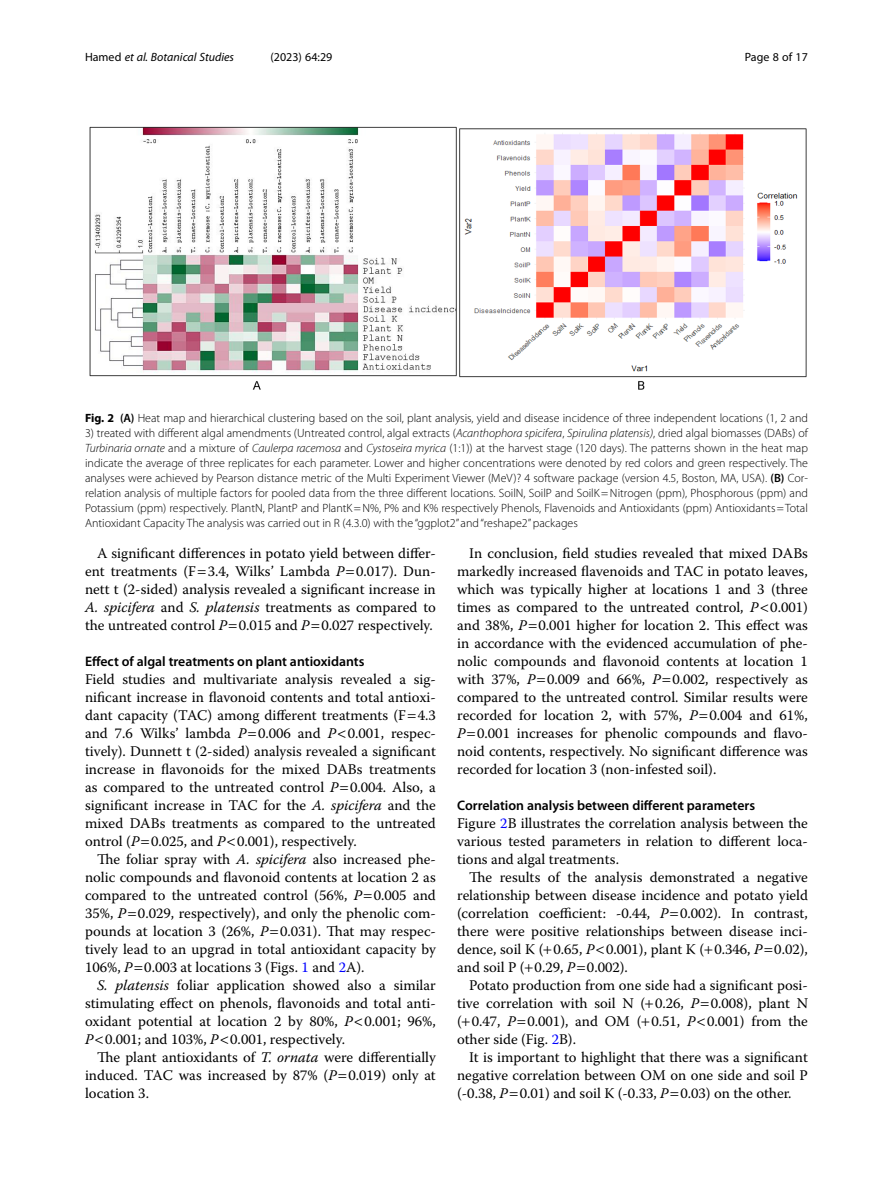
<style>
.page{position:relative;width:893px;height:1191px;background:#fff}
.page>*{position:absolute;margin:0;border:0;box-sizing:border-box;transform-origin:0 0}
.Body_Text_Indent{font:14.7px/18px "Warnock Pro";color:#000;text-align:justify}
.Body_Text{font:14.7px/18px "Warnock Pro";color:#000;text-align:justify}
.Head_2{font:600 13.8px "Myriad Pro";color:#000}
.Figure_Caption{font:300 12px/15px "Myriad Pro";color:#000;text-align:justify}
.t1{font:italic 12px "Myriad Pro";color:#000}
.t2{font:12px "Myriad Pro";color:#000}
.s1{font-style:normal}
.s2{font-weight:700}
.s3{font-weight:600}
.s4{font-style:italic}
.s5{color:#00f}
</style>
<div class="page">
<img style="left:89px;top:126px;width:718px;height:264px">
<p class="t1" style="left:85px;top:50px;width:151px"><span class="s1">Hamed</span> et al. Botanical Studies</p>
<p class="t2" style="left:270px;top:50px;width:63px">(2023) 64:29</p>
<p class="t2" style="left:745px;top:50px;width:65px">Page 8 of 17</p>
<p class="Figure_Caption" style="left:85px;top:411px;width:724px"><span class="s2">Fig. 2</span> <span class="s3">(A)</span> Heat map and hierarchical clustering based on the soil, plant analysis, yield and disease incidence of three independent locations (1, 2 and</p>
<p class="Figure_Caption" style="left:85px;top:426px;width:724px">3) treated with different algal amendments (Untreated control, algal extracts (<span class="s4">Acanthophora spicifera</span>, <span class="s4">Spirulina platensis)</span>, dried algal biomasses (DABs) of <span class="s4">Turbinaria ornate</span> and a mixture of <span class="s4">Caulerpa racemosa</span> and <span class="s4">Cystoseira myrica</span> (1:1)) at the harvest stage (120 days). The patterns shown in the heat map indicate the average of three replicates for each parameter. Lower and higher concentrations were denoted by red colors and green respectively. The analyses were achieved by Pearson distance metric of the Multi Experiment Viewer (MeV)? 4 software package (version 4.5, Boston, MA, USA). <span class="s3">(B)</span> Cor&shy;relation analysis of multiple factors for pooled data from the three different locations. SoilN, SoilP and SoilK=Nitrogen (ppm), Phosphorous (ppm) and Potassium (ppm) respectively. PlantN, PlantP and PlantK=N%, P% and K% respectively Phenols, Flavenoids and Antioxidants (ppm) Antioxidants=Total Antioxidant Capacity The analysis was carried out in R (4.3.0) with the “ggplot2” and “reshape2” packages</p>
<p class="Body_Text_Indent" style="left:85px;top:544px;width:352px;text-indent:12px">A significant differences in potato yield between differ&shy;ent treatments (F 3.4, Wilks’ Lambda <span class="s4">P</span> 0.017). Dun&shy;nett t (2-sided) analysis revealed a significant increase in <span class="s4">A. spicifera</span> and <span class="s4">S. platensis</span> treatments as compared to the untreated control <span class="s4">P</span> 0.015 and <span class="s4">P</span> 0.027 respectively.</p>
<p class="Head_2" style="left:85px;top:653px;width:281px">Effect of algal treatments on plant antioxidants</p>
<p class="Body_Text" style="left:85px;top:670px;width:352px">Field studies and multivariate analysis revealed a sig&shy;nificant increase in flavonoid contents and total antioxi&shy;dant capacity (TAC) among different treatments (F 4.3 and 7.6 Wilks’ lambda <span class="s4">P</span> 0.006 and <span class="s4">P</span> 0.001, respec&shy;tively). Dunnett t (2-sided) analysis revealed a significant increase in flavonoids for the mixed DABs treatments as compared to the untreated control <span class="s4">P</span> 0.004. Also, a significant increase in TAC for the <span class="s4">A. spicifera</span> and the mixed DABs treatments as compared to the untreated ontrol (<span class="s4">P</span> 0.025, and <span class="s4">P</span> 0.001), respectively.</p>
<p class="Body_Text_Indent" style="left:85px;top:850px;width:352px;text-indent:12px">The foliar spray with <span class="s4">A. spicifera</span> also increased phe&shy;nolic compounds and flavonoid contents at location 2 as compared to the untreated control (56%, <span class="s4">P</span> 0.005 and 35%, <span class="s4">P</span> 0.029, respectively), and only the phenolic com&shy;pounds at location 3 (26%, <span class="s4">P</span> 0.031). That may respec&shy;tively lead to an upgrad in total antioxidant capacity by 106%, <span class="s4">P</span> 0.003 at locations 3 (Figs. <span class="s5">1</span> and <span class="s5">2</span>A).</p>
<p class="Body_Text_Indent" style="left:85px;top:976px;width:352px;text-indent:12px"><span class="s4">S. platensis</span> foliar application showed also a similar stimulating effect on phenols, flavonoids and total anti&shy;oxidant potential at location 2 by 80%, <span class="s4">P</span> 0.001; 96%, <span class="s4">P</span> 0.001; and 103%, <span class="s4">P</span> 0.001, respectively.</p>
<p class="Body_Text_Indent" style="left:85px;top:1048px;width:352px;text-indent:12px">The plant antioxidants of <span class="s4">T. ornata</span> were differentially induced. TAC was increased by 87% (<span class="s4">P</span> 0.019) only at location 3.</p>
<p class="Body_Text_Indent" style="left:457px;top:544px;width:352px;text-indent:12px">In conclusion, field studies revealed that mixed DABs markedly increased flavenoids and TAC in potato leaves, which was typically higher at locations 1 and 3 (three times as compared to the untreated control, <span class="s4">P</span> 0.001) and 38%, <span class="s4">P</span> 0.001 higher for location 2. This effect was in accordance with the evidenced accumulation of phe&shy;nolic compounds and flavonoid contents at location 1 with 37%, <span class="s4">P</span> 0.009 and 66%, <span class="s4">P</span> 0.002, respectively as compared to the untreated control. Similar results were recorded for location 2, with 57%, <span class="s4">P</span> 0.004 and 61%, <span class="s4">P</span> 0.001 increases for phenolic compounds and flavo&shy;noid contents, respectively. No significant difference was recorded for location 3 (non-infested soil).</p>
<p class="Head_2" style="left:457px;top:797px;width:300px">Correlation analysis between different parameters</p>
<p class="Body_Text" style="left:457px;top:814px;width:352px">Figure <span class="s5">2</span>B illustrates the correlation analysis between the various tested parameters in relation to different loca&shy;tions and algal treatments.</p>
<p class="Body_Text_Indent" style="left:457px;top:868px;width:352px;text-indent:12px">The results of the analysis demonstrated a negative relationship between disease incidence and potato yield (correlation coefficient: -0.44, <span class="s4">P</span> 0.002). In contrast, there were positive relationships between disease inci&shy;dence, soil K ( 0.65, <span class="s4">P</span> 0.001), plant K ( 0.346, <span class="s4">P</span> 0.02), and soil P ( 0.29, <span class="s4">P</span> 0.002).</p>
<p class="Body_Text_Indent" style="left:457px;top:976px;width:352px;text-indent:12px">Potato production from one side had a significant posi&shy;tive correlation with soil N ( 0.26, <span class="s4">P</span> 0.008), plant N ( 0.47, <span class="s4">P</span> 0.001), and OM ( 0.51, <span class="s4">P</span> 0.001) from the other side (Fig. <span class="s5">2</span>B).</p>
<p class="Body_Text_Indent" style="left:457px;top:1048px;width:352px;text-indent:12px">It is important to highlight that there was a significant negative correlation between OM on one side and soil P (-0.38, <span class="s4">P</span> 0.01) and soil K (-0.33, <span class="s4">P</span> 0.03) on the other.</p>
</div>
